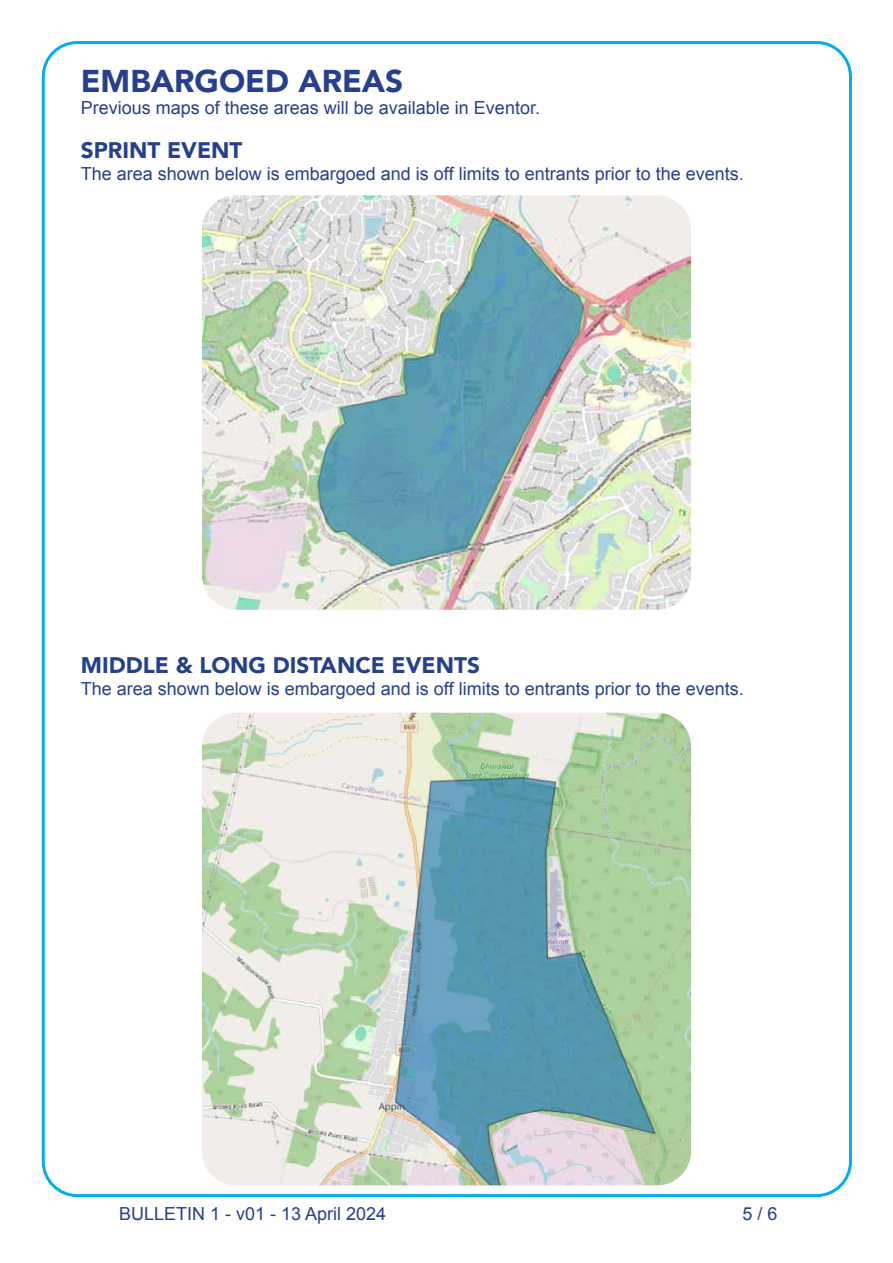
<style>
.page{position:relative;width:893px;height:1263px;background:#fff}
.page>*{position:absolute;margin:0;border:0;box-sizing:border-box;transform-origin:0 0}
.t1{font:900 31.5px "Avenir";color:#25408f}
.t2{font:900 22.5px "Avenir";color:#25408f}
.t3{font:18px "Arial";color:#25408f}
</style>
<div class="page">
<img style="left:202px;top:195px;width:489px;height:415px">
<img style="left:202px;top:713px;width:489px;height:472px">
<h1 class="t1" style="left:81px;top:54px;width:324px">EMBARGOED AREAS</h1>
<p class="t3" style="left:81px;top:98px;width:461px">Previous maps of these areas will be available in Eventor.</p>
<p class="t2" style="left:81px;top:131px;width:163px">SPRINT EVENT</p>
<p class="t3" style="left:81px;top:164px;width:665px">The area shown below is embargoed and is off limits to entrants prior to the events.</p>
<p class="t2" style="left:81px;top:646px;width:401px">MIDDLE &amp; LONG DISTANCE EVENTS</p>
<p class="t3" style="left:81px;top:679px;width:665px">The area shown below is embargoed and is off limits to entrants prior to the events.</p>
<p class="t3" style="left:119px;top:1203px;width:269px">BULLETIN 1 - v01 - 13 April 2024</p>
<p class="t3" style="left:743px;top:1203px;width:37px">5 / 6</p>
</div>
